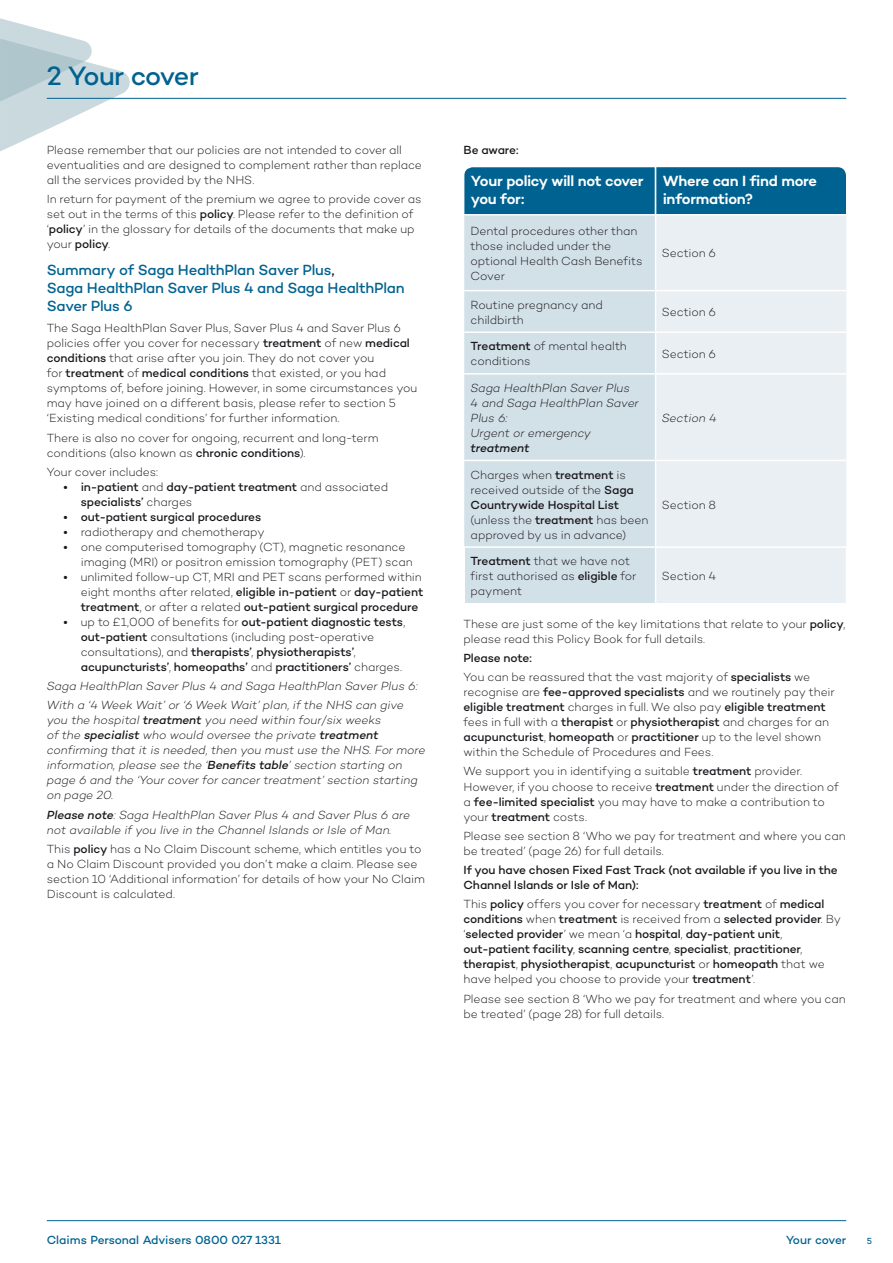
<style>
.page{position:relative;width:893px;height:1263px;background:#fff}
.page>*{position:absolute;margin:0;border:0;box-sizing:border-box;transform-origin:0 0}
.t1{font:500 27px "Campton";letter-spacing:-.035em;color:#006290}
.t2{font:500 15px/18px "Campton";letter-spacing:-.02em;color:#006290}
.t3{font:600 15px/18px "Campton";letter-spacing:-.02em;color:#fff}
.t4{font:300 12px/15px "Campton";letter-spacing:-.01em;color:#1a171c}
.t5{font:500 12px/15px "Campton";letter-spacing:-.01em;color:#1a171c}
.t6{font:italic 300 12px/15px "Campton";letter-spacing:-.005em;color:#1a171c}
.t7{font:500 12px "Campton";letter-spacing:-.01em;color:#006290}
.t8{font:italic 500 12px "Campton";letter-spacing:-.005em;color:#1a171c}
.t9{font:500 9px "Campton";color:#006290}
.s1{font-weight:500}
.s2{color:#1a171c}
.s3{font-weight:300}
</style>
<div class="page">
<svg style="left:0;top:18px;width:130px;height:133px"></svg>
<hr style="left:47px;top:1220px;width:799px;height:1px;background:#006290">
<div style="left:464px;top:215px;width:191px;height:388px;background:#d2e0e7"></div>
<div style="left:656px;top:215px;width:190px;height:388px;background:#e9eff3"></div>
<hr style="left:463px;top:546px;width:193px;height:2px;background:#fff">
<hr style="left:463px;top:548px;width:2px;height:55px;background:#fff">
<hr style="left:656px;top:546px;width:191px;height:2px;background:#fff">
<hr style="left:464px;top:290px;width:192px;height:1px;background:#fff">
<hr style="left:656px;top:290px;width:190px;height:1px;background:#fff">
<hr style="left:464px;top:331px;width:192px;height:2px;background:#fff">
<hr style="left:656px;top:331px;width:190px;height:2px;background:#fff">
<hr style="left:464px;top:373px;width:192px;height:2px;background:#fff">
<hr style="left:656px;top:373px;width:190px;height:2px;background:#fff">
<hr style="left:464px;top:460px;width:192px;height:1px;background:#fff">
<hr style="left:656px;top:460px;width:190px;height:1px;background:#fff">
<div style="left:464px;top:167px;width:382px;height:47px;background:#006290"></div>
<hr style="left:47px;top:98px;width:799px;height:1px;background:#006290">
<h1 class="t1" style="left:47px;top:59px;width:154px">2 Your cover</h1>
<p class="t4" style="left:47px;top:142px;width:377px">Please remember that our policies are not intended to cover all eventualities and are designed to complement rather than replace all the services provided by the NHS.</p>
<p class="t4" style="left:47px;top:192px;width:376px">In return for payment of the premium we agree to provide cover as set out in the terms of this <span class="s1">policy</span>. Please refer to the definition of ‘<span class="s1">policy</span>’ in the glossary for details of the documents that make up your <span class="s1">policy</span>.</p>
<p class="t2" style="left:47px;top:260px;width:359px">Summary of Saga HealthPlan Saver Plus<span class="s2">,<br></span>Saga HealthPlan Saver Plus 4 and Saga HealthPlan<br>Saver Plus 6</p>
<p class="t4" style="left:47px;top:321px;width:372px">The Saga HealthPlan Saver Plus, Saver Plus 4 and Saver Plus 6 policies offer you cover for necessary <span class="s1">treatment</span> of new <span class="s1">medical conditions</span> that arise after you join. They do not cover you<br>for <span class="s1">treatment</span> of <span class="s1">medical conditions</span> that existed, or you had symptoms of, before joining. However, in some circumstances you may have joined on a different basis, please refer to section 5 ‘Existing medical conditions’ for further information.</p>
<p class="t4" style="left:47px;top:430px;width:333px">There is also no cover for ongoing, recurrent and long-term conditions (also known as <span class="s1">chronic conditions</span>).</p>
<p class="t4" style="left:47px;top:464px;width:113px">Your cover includes:</p>
<p class="t5" style="left:81px;top:479px;width:309px;text-indent:-17px">● in-patient <span class="s3">and</span> day-patient treatment <span class="s3">and associated </span>specialists’ <span class="s3">charges</span></p>
<p class="t5" style="left:64px;top:509px;width:199px">● out-patient surgical procedures</p>
<p class="t4" style="left:64px;top:524px;width:202px">● radiotherapy and chemotherapy</p>
<p class="t4" style="left:81px;top:539px;width:333px;text-indent:-17px">● one computerised tomography (CT), magnetic resonance imaging (MRI) or positron emission tomography (PET) scan</p>
<p class="t4" style="left:81px;top:569px;width:344px;text-indent:-17px">● unlimited follow-up CT, MRI and PET scans performed within eight months after related, <span class="s1">eligible in-patient</span> or <span class="s1">day-patient treatment</span>, or after a related <span class="s1">out-patient surgical procedure</span></p>
<p class="t5" style="left:81px;top:614px;width:326px;text-indent:-17px">● <span class="s3">up to £1,000 of benefits for</span> out-patient diagnostic tests<span class="s3">, </span>out-patient <span class="s3">consultations (including post-operative consultations), and</span> therapists’<span class="s3">,</span> physiotherapists’<span class="s3">, </span>acupuncturists’<span class="s3">,</span> homeopaths’ <span class="s3">and</span> practitioners’ <span class="s3">charges.</span></p>
<p class="t6" style="left:47px;top:676px;width:372px;line-height:19.2px">Saga HealthPlan Saver Plus 4 and Saga HealthPlan Saver Plus 6:<br>With a ‘4 Week Wait’ or ‘6 Week Wait’ plan, if the NHS can give</p>
<p class="t6" style="left:47px;top:712px;width:380px">you the hospital <span class="s1">treatment</span> you need within four/six weeks<br>of the <span class="s1">specialist</span> who would oversee the private <span class="s1">treatment </span>confirming that it is needed, then you must use the NHS. For more information, please see the ‘<span class="s1">Benefits table</span>’ section starting on page 6 and the ‘Your cover for cancer treatment’ section starting on page 20.</p>
<p class="t6" style="left:47px;top:807px;width:365px"><span class="s1">Please note</span>: Saga HealthPlan Saver Plus 4 and Saver Plus 6 are not available if you live in the Channel Islands or Isle of Man.</p>
<p class="t4" style="left:47px;top:841px;width:380px">This <span class="s1">policy</span> has a No Claim Discount scheme, which entitles you to a No Claim Discount provided you don’t make a claim. Please see section 10 ‘Additional information’ for details of how your No Claim Discount is calculated.</p>
<p class="t5" style="left:463px;top:142px;width:56px">Be aware:</p>
<p class="t3" style="left:471px;top:172px;width:174px">Your policy will not cover you for:</p>
<p class="t3" style="left:663px;top:172px;width:156px">Where can I find more information?</p>
<p class="t4" style="left:471px;top:223px;width:173px">Dental procedures other than those included under the optional Health Cash Benefits<br>Cover</p>
<p class="t4" style="left:662px;top:246px;width:56px">Section 6</p>
<p class="t4" style="left:471px;top:297px;width:134px">Routine pregnancy and childbirth</p>
<p class="t4" style="left:662px;top:304px;width:56px">Section 6</p>
<p class="t4" style="left:471px;top:338px;width:158px"><span class="s1">Treatment</span> of mental health conditions</p>
<p class="t4" style="left:662px;top:346px;width:56px">Section 6</p>
<p class="t6" style="left:471px;top:380px;width:170px">Saga HealthPlan Saver Plus<br>4 and Saga HealthPlan Saver<br>Plus 6:<br>Urgent or emergency</p>
<p class="t8" style="left:471px;top:440px;width:60px">treatment</p>
<p class="t6" style="left:662px;top:410px;width:56px">Section 4</p>
<p class="t4" style="left:471px;top:467px;width:179px">Charges when <span class="s1">treatment</span> is received outside of the <span class="s1">Saga<br>Countrywide Hospital List </span>(unless the <span class="s1">treatment</span> has been approved by us in advance)</p>
<p class="t4" style="left:662px;top:497px;width:56px">Section 8</p>
<p class="t4" style="left:471px;top:553px;width:167px"><span class="s1">Treatment</span> that we have not first authorised as <span class="s1">eligible</span> for payment</p>
<p class="t4" style="left:662px;top:568px;width:56px">Section 4</p>
<p class="t4" style="left:463px;top:616px;width:383px">These are just some of the key limitations that relate to your <span class="s1">policy</span>, please read this Policy Book for full details.</p>
<p class="t4" style="left:463px;top:648px;width:348px;line-height:19.2px"><span class="s1">Please note:<br></span>You can be reassured that the vast majority of <span class="s1">specialists</span> we</p>
<p class="t4" style="left:463px;top:684px;width:373px">recognise are <span class="s1">fee-approved specialists</span> and we routinely pay their <span class="s1">eligible treatment</span> charges in full. We also pay <span class="s1">eligible treatment </span>fees in full with a <span class="s1">therapist</span> or <span class="s1">physiotherapist</span> and charges for an <span class="s1">acupuncturist</span>, <span class="s1">homeopath</span> or <span class="s1">practitioner</span> up to the level shown within the Schedule of Procedures and Fees.</p>
<p class="t4" style="left:463px;top:764px;width:377px">We support you in identifying a suitable <span class="s1">treatment</span> provider.<br>However, if you choose to receive <span class="s1">treatment</span> under the direction of a <span class="s1">fee-limited specialist</span> you may have to make a contribution to your <span class="s1">treatment</span> costs.</p>
<p class="t4" style="left:463px;top:828px;width:384px">Please see section 8 ‘Who we pay for treatment and where you can be treated’ (page 26) for full details.</p>
<p class="t5" style="left:463px;top:862px;width:376px">If you have chosen Fixed Fast Track (not available if you live in the<br>Channel Islands or Isle of Man):</p>
<p class="t5" style="left:463px;top:896px;width:379px"><span class="s3">This</span> policy <span class="s3">offers you cover for necessary</span> treatment <span class="s3">of</span> medical conditions <span class="s3">when</span> treatment <span class="s3">is received from a</span> selected provider<span class="s3">. By ‘</span>selected provider<span class="s3">’ we mean ‘a</span> hospital<span class="s3">,</span> day-patient unit<span class="s3">, </span>out-patient facility<span class="s3">,</span> scanning centre<span class="s3">,</span> specialist<span class="s3">,</span> practitioner<span class="s3">, </span>therapist<span class="s3">,</span> physiotherapist<span class="s3">,</span> acupuncturist <span class="s3">or</span> homeopath <span class="s3">that we have helped you choose to provide your</span> treatment<span class="s3">’.</span></p>
<p class="t4" style="left:463px;top:991px;width:384px">Please see section 8 ‘Who we pay for treatment and where you can be treated’ (page 28) for full details.</p>
<p class="t7" style="left:47px;top:1233px;width:236px">Claims Personal Advisers 0800 027 1331</p>
<p class="t7" style="left:786px;top:1233px;width:62px">Your cover</p>
<p class="t9" style="left:867px;top:1236px;width:7px">5</p>
</div>
